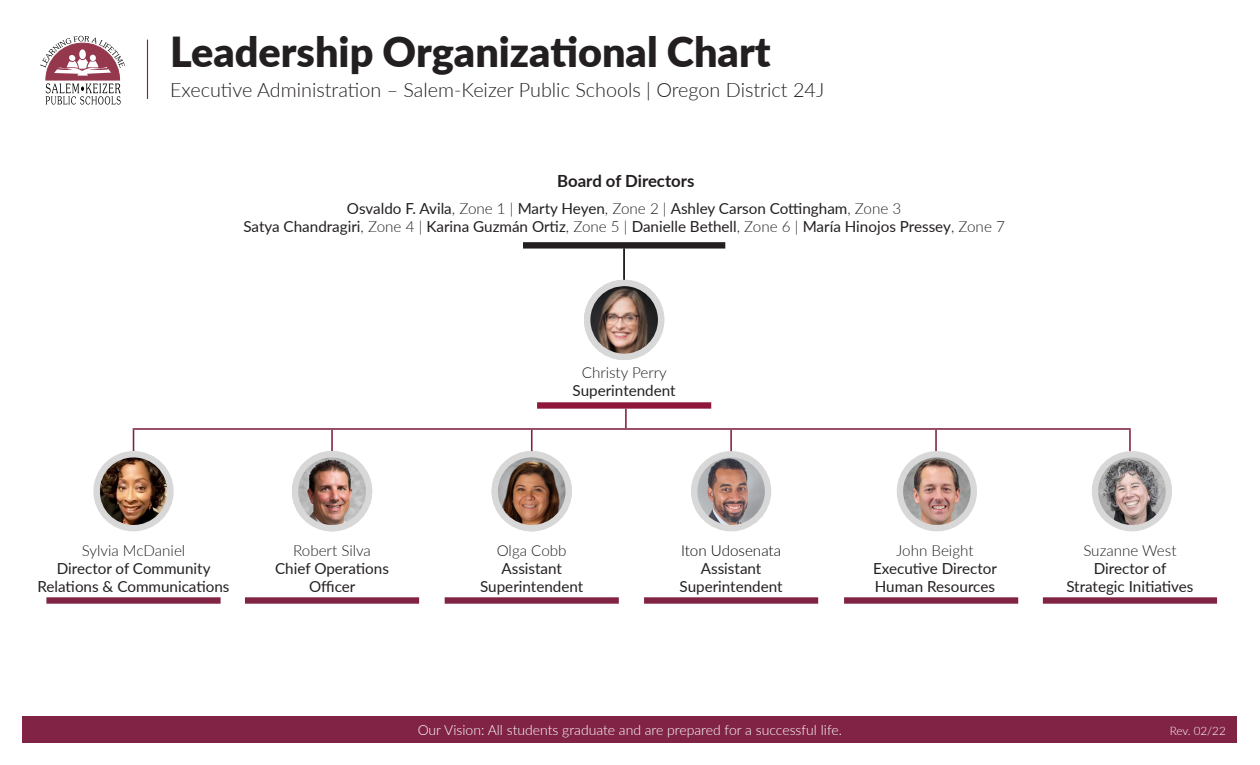
<style>
.page{position:relative;width:1260px;height:765px;background:#fff}
.page>*{position:absolute;margin:0;border:0;box-sizing:border-box;transform-origin:0 0}
.t1{font:900 41.38px "Lato";color:#231f20}
.t2{font:300 19.75px "Lato";color:#231f20}
.t3{font:700 16.75px "Lato";color:#231f20}
.t4{font:15.25px/18.2px "Lato";color:#231f20;text-align:center}
.t5{font:300 15.25px/18.2px "Lato";color:#231f20;text-align:center}
.t6{font:300 14px "Lato";color:#fff}
.t7{font:300 11.62px "Lato";letter-spacing:-.005em;color:#fff}
.s1{font-weight:300}
.s2{font-weight:300;color:#040503}
.s3{font-weight:400}
</style>
<div class="page">
<hr style="left:133px;top:428px;width:998px;height:2px;background:#812345">
<div style="left:537px;top:402px;width:174px;height:7px;background:#8d183b"></div>
<svg style="left:625px;top:409px;width:2px;height:19px"></svg>
<div style="left:523px;top:242px;width:202px;height:7px;background:#231f20"></div>
<img style="left:587px;top:285px;width:74px;height:72px">
<div style="left:584px;top:280px;width:80px;height:80px;border:6px solid #d9d8d9;border-radius:50%"></div>
<hr style="left:623px;top:249px;width:2px;height:31px;background:#231f20">
<svg style="left:40px;top:36px;width:85px;height:69px"></svg>
<hr style="left:147px;top:40px;width:1px;height:59px;background:#812345">
<div style="left:22px;top:716px;width:1216px;height:26px;background:#812345"></div>
<img style="left:694px;top:454px;width:74px;height:74px;border-radius:37px">
<div style="left:691px;top:451px;width:80px;height:80px;border:6px solid #d9d8d9;border-radius:50%"></div>
<hr style="left:730px;top:430px;width:2px;height:21px;background:#812345">
<div style="left:644px;top:597px;width:174px;height:7px;background:#812345"></div>
<img style="left:495px;top:454px;width:74px;height:74px;border-radius:37px">
<div style="left:492px;top:451px;width:80px;height:80px;border:6px solid #d9d8d9;border-radius:50%"></div>
<hr style="left:531px;top:430px;width:2px;height:21px;background:#812345">
<div style="left:445px;top:597px;width:174px;height:7px;background:#812345"></div>
<hr style="left:331px;top:430px;width:2px;height:21px;background:#812345">
<img style="left:297px;top:454px;width:72px;height:74px">
<img style="left:295px;top:454px;width:74px;height:74px;border-radius:37px">
<div style="left:292px;top:451px;width:80px;height:80px;border:6px solid #d9d8d9;border-radius:50%"></div>
<div style="left:245px;top:597px;width:174px;height:7px;background:#812345"></div>
<svg style="left:133px;top:430px;width:1px;height:21px"></svg>
<img style="left:100px;top:458px;width:67px;height:70px">
<div style="left:93px;top:451px;width:81px;height:80px;border:6px solid #d9d8d9;border-radius:50%"></div>
<div style="left:46px;top:597px;width:175px;height:7px;background:#812345"></div>
<img style="left:902px;top:458px;width:70px;height:70px">
<div style="left:897px;top:451px;width:80px;height:80px;border:6px solid #d9d8d9;border-radius:50%"></div>
<div style="left:844px;top:597px;width:174px;height:7px;background:#812345"></div>
<hr style="left:935px;top:430px;width:2px;height:21px;background:#812345">
<img style="left:1097px;top:458px;width:70px;height:70px">
<div style="left:1092px;top:451px;width:80px;height:80px;border:6px solid #d9d8d9;border-radius:50%"></div>
<div style="left:1043px;top:597px;width:174px;height:7px;background:#812345"></div>
<hr style="left:1129px;top:430px;width:2px;height:21px;background:#812345">
<p class="t1" style="left:170px;top:21px;width:602px">Leadership Organizational Chart</p>
<p class="t2" style="left:170px;top:77px;width:656px">Executive Administration – Salem-Keizer Public Schools | Oregon District 24J</p>
<p class="t3" style="left:557px;top:168px;width:139px">Board of Directors</p>
<p class="t4" style="left:243px;top:199px;width:763px">Osvaldo F. Avila<span class="s1">, Zone 1 |</span> Marty Heyen<span class="s1">, Zone 2 |</span> Ashley Carson Cottingham<span class="s1">, Zone 3<br></span>Satya Chandragiri<span class="s1">, Zone 4 |</span> Karina Guzmán Ortiz<span class="s1">, Zone 5 |</span> Danielle Bethell<span class="s1">, Zone 6 |</span> María Hinojos Pressey<span class="s1">, Zone 7</span></p>
<p class="t4" style="left:573px;top:363px;width:105px"><span class="s1">Christy Perry<br></span>Superintendent</p>
<p class="t4" style="left:57px;top:540px;width:155px"><span class="s1">Sylvia McDaniel<br></span>Director of Community</p>
<p class="t4" style="left:38px;top:577px;width:193px">Relations &amp; Communications</p>
<p class="t4" style="left:275px;top:540px;width:115px"><span class="s1">Robert Silva<br></span>Chief Operations</p>
<p class="t4" style="left:309px;top:577px;width:48px">Officer</p>
<p class="t4" style="left:480px;top:540px;width:105px"><span class="s1">Olga Cobb<br></span>Assistant<br>Superintendent</p>
<p class="t4" style="left:680px;top:540px;width:105px"><span class="s2">Iton Udosenata<br></span>Assistant<br>Superintendent</p>
<p class="t4" style="left:873px;top:540px;width:125px"><span class="s1">John Beight<br></span>Executive Director<br>Human Resources</p>
<p class="t5" style="left:1083px;top:540px;width:95px">Suzanne West<br><span class="s3">Director of</span></p>
<p class="t4" style="left:1066px;top:577px;width:129px">Strategic Initiatives</p>
<p class="t6" style="left:418px;top:720px;width:426px">Our Vision: All students graduate and are prepared for a successful life.</p>
<p class="t7" style="left:1170px;top:723px;width:58px">Rev. 02/22</p>
</div>
